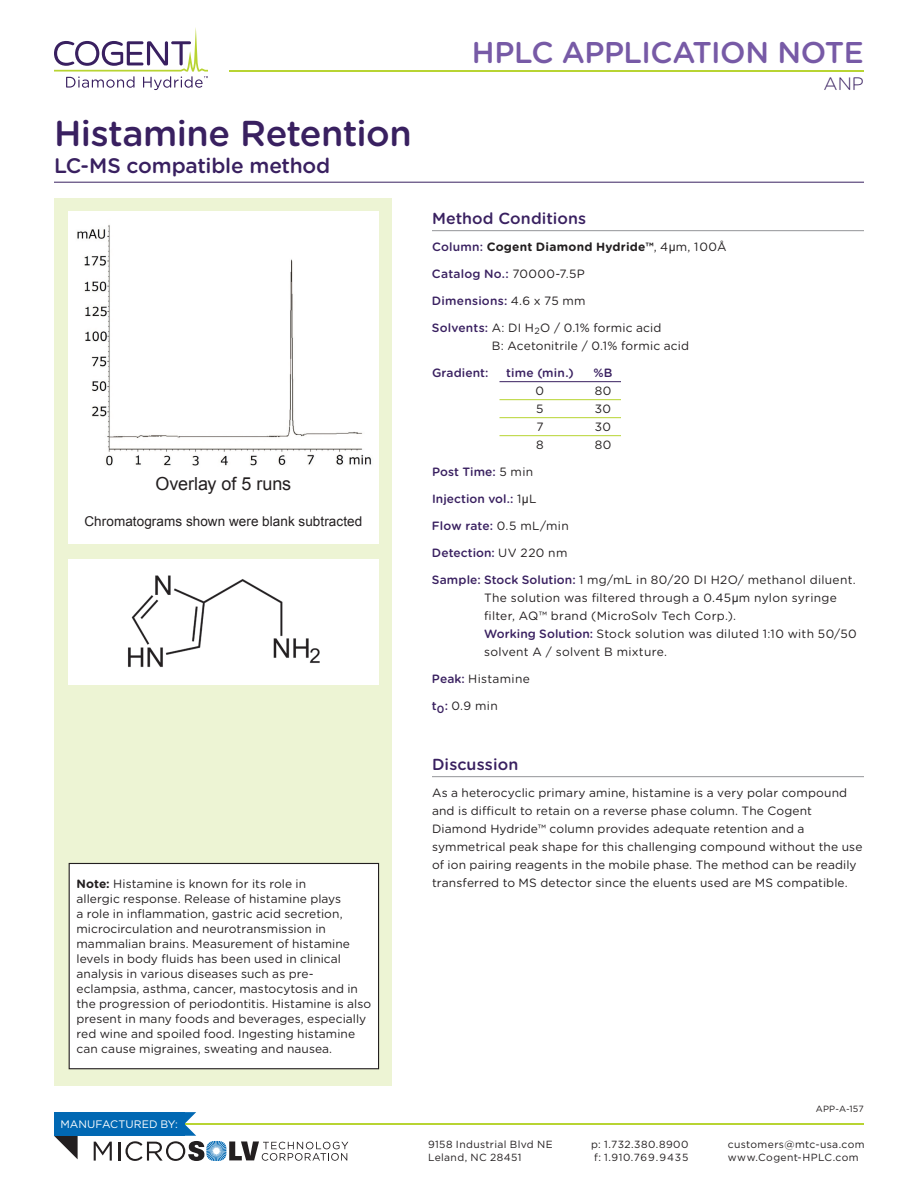
<style>
.page{position:relative;width:918px;height:1188px;background:#fff}
.page>*{position:absolute;margin:0;border:0;box-sizing:border-box;transform-origin:0 0}
.t1{font:500 36px "Gotham Rounded";letter-spacing:-.015em;color:#392060}
.t2{font:500 30px "Gotham Rounded";letter-spacing:-.015em;color:#775aa6}
.t3{font:500 21px "Gotham Rounded";letter-spacing:-.01em;color:#392060}
.t4{font:18px "Arial";letter-spacing:-.01em;color:#231f20}
.t5{font:300 18px "Gotham Rounded";color:#392060}
.t6{font:500 16.05px "Gotham Rounded";letter-spacing:.005em;color:#392060}
.t7{font:13.5px "Arial";letter-spacing:.005em;color:#231f20}
.t8{font:12px/15px "Gotham Rounded";letter-spacing:.01em;color:#231f20}
.t9{font:500 12px "Gotham Rounded";letter-spacing:.01em;color:#392060}
.t10{font:700 12px "Gotham Rounded";letter-spacing:.015em;color:#231f20}
.t11{font:10.8px "Gotham";color:#fff}
.t12{font:10.35px/12.5px "Gotham";letter-spacing:.035em;color:#231f20}
.t13{font:9px "Gotham Rounded";letter-spacing:.015em;color:#231f20}
.s1{font-weight:700}
.s2{font-weight:500;color:#392060}
.s3{font-weight:400}
.s4{font-family:"Arial";font-weight:400}
.s5{font-weight:400;color:#231f20}
.s6{font-family:"Arial";font-weight:400;color:#231f20}
.s7{font-family:"Arial"}
</style>
<div class="page">
<div style="left:54px;top:198px;width:338px;height:887px;background:#edf4d4"></div>
<hr style="left:54px;top:182px;width:810px;height:1px;background:#392060">
<hr style="left:432px;top:230px;width:432px;height:1px;background:#939598">
<hr style="left:500px;top:381px;width:121px;height:1px;background:#392060">
<hr style="left:500px;top:399px;width:121px;height:1px;background:#b8d432">
<hr style="left:500px;top:417px;width:121px;height:1px;background:#b8d432">
<hr style="left:500px;top:435px;width:121px;height:1px;background:#b8d432">
<hr style="left:432px;top:776px;width:432px;height:1px;background:#939598">
<hr style="left:159px;top:1123px;width:705px;height:2px;background:#b8d432">
<svg style="left:54px;top:1136px;width:24px;height:23px"></svg>
<div style="left:54px;top:1112px;width:130px;height:24px;background:#0168b3"></div>
<svg style="left:94px;top:1142px;width:18px;height:19px"></svg>
<svg style="left:118px;top:1112px;width:230px;height:49px"></svg>
<div style="left:68px;top:212px;width:311px;height:332px;background:#fff"></div>
<hr style="left:229px;top:70px;width:635px;height:2px;background:#b8d432">
<svg style="left:54px;top:27px;width:154px;height:63px"></svg>
<div style="left:69px;top:559px;width:310px;height:126px;background:#fff"></div>
<div style="left:69px;top:863px;width:310px;height:206px;background:#fff"></div>
<div style="left:69px;top:863px;width:310px;height:206px;border:1px solid #231f20"></div>
<img style="left:77px;top:225px;width:295px;height:241px">
<img style="left:128px;top:575px;width:192px;height:93px">
<h1 class="t1" style="left:54px;top:107px;width:359px">Histamine Retention</h1>
<h3 class="t3" style="left:54px;top:150px;width:278px">LC-MS compatible method</h3>
<h3 class="t4" style="left:155px;top:474px;width:137px">Overlay of 5 runs</h3>
<p class="t7" style="left:84px;top:514px;width:279px">Chromatograms shown were blank subtracted</p>
<p class="t8" style="left:76px;top:876px;width:296px"><span class="s1">Note:</span> Histamine is known for its role in<br>allergic response. Release of histamine plays<br>a role in inflammation, gastric acid secretion, microcirculation and neurotransmission in mammalian brains. Measurement of histamine levels in body fluids has been used in clinical analysis in various diseases such as pre&shy;eclampsia, asthma, cancer, mastocytosis and in the progression of periodontitis. Histamine is also present in many foods and beverages, especially red wine and spoiled food. Ingesting histamine can cause migraines, sweating and nausea.</p>
<h2 class="t2" style="left:472px;top:31px;width:393px">HPLC APPLICATION NOTE</h2>
<h3 class="t5" style="left:824px;top:72px;width:42px">ANP</h3>
<h3 class="t6" style="left:432px;top:207px;width:156px">Method Conditions</h3>
<p class="t10" style="left:432px;top:238px;width:296px"><span class="s2">Column:</span> Cogent Diamond Hydride™<span class="s3">, 4</span><span class="s4">µ</span><span class="s3">m, 1 00Å</span></p>
<p class="t9" style="left:432px;top:265px;width:154px">Catalog No.: <span class="s5">70000-7.5P</span></p>
<p class="t9" style="left:432px;top:292px;width:155px">Dimensions: <span class="s5">4.6 x 75 mm</span></p>
<p class="t8" style="left:492px;top:319px;width:199px;line-height:18px;text-indent:-60px"><span class="s2">Solvents:</span> A: DI H<sub>2</sub>O / 0.1% formic acid<br>B: Acetonitrile / 0.1% formic acid</p>
<p class="t9" style="left:432px;top:364px;width:58px">Gradient:</p>
<p class="t9" style="left:506px;top:364px;width:69px">time (min.)</p>
<p class="t9" style="left:593px;top:364px;width:21px">%B</p>
<p class="t8" style="left:536px;top:383px;width:10px">0</p>
<p class="t8" style="left:595px;top:383px;width:18px">80</p>
<p class="t8" style="left:536px;top:401px;width:9px">5</p>
<p class="t8" style="left:595px;top:401px;width:18px">30</p>
<p class="t8" style="left:536px;top:419px;width:9px">7</p>
<p class="t8" style="left:595px;top:419px;width:18px">30</p>
<p class="t8" style="left:536px;top:437px;width:9px">8</p>
<p class="t8" style="left:595px;top:437px;width:18px">80</p>
<p class="t9" style="left:432px;top:463px;width:103px">Post Time: <span class="s5">5 min</span></p>
<p class="t9" style="left:432px;top:490px;width:106px">Injection vol.: <span class="s5">1</span><span class="s6">µ</span><span class="s5">L</span></p>
<p class="t9" style="left:432px;top:517px;width:138px">Flow rate: <span class="s5">0.5 mL/min</span></p>
<p class="t9" style="left:432px;top:544px;width:137px">Detection: <span class="s5">UV 220 nm</span></p>
<p class="t8" style="left:484px;top:571px;width:374px;line-height:18px;text-indent:-52px"><span class="s2">Sample: Stock Solution:</span> 1 mg/mL in 80/20 DI H2O/ methanol diluent.<br>The solution was filtered through a 0.45<span class="s7">µ</span>m nylon syringe filter, AQ™ brand (MicroSolv Tech Corp.).<br><span class="s2">Working Solution:</span> Stock solution was diluted 1:10 with 50/50 solvent A / solvent B mixture.</p>
<p class="t8" style="left:432px;top:671px;width:99px"><span class="s2">Peak:</span> Histamine</p>
<p class="t8" style="left:432px;top:698px;width:67px"><span class="s2">t</span><sub>0</sub><span class="s2">:</span> 0.9 min</p>
<h3 class="t6" style="left:432px;top:753px;width:88px">Discussion</h3>
<p class="t8" style="left:432px;top:784px;width:432px;line-height:18px">As a heterocyclic primary amine, histamine is a very polar compound and is difficult to retain on a reverse phase column. The Cogent Diamond Hydride™ column provides adequate retention and a symmetrical peak shape for this challenging compound without the use of ion pairing reagents in the mobile phase. The method can be readily transferred to MS detector since the eluents used are MS compatible.</p>
<p class="t11" style="left:60px;top:1118px;width:119px">manufactured by:</p>
<p class="t13" style="left:816px;top:1102px;width:50px">APP-A-157</p>
<p class="t12" style="left:428px;top:1138px;width:117px">9158 Industrial B lvd NE<br>Leland, NC 28451</p>
<p class="t12" style="left:591px;top:1138px;width:99px">p: 1.732.380.8900 f: 1.910.769.9435</p>
<p class="t12" style="left:728px;top:1138px;width:138px">customers@mtc-usa.com www.Cogent-HPLC.com</p>
</div>
